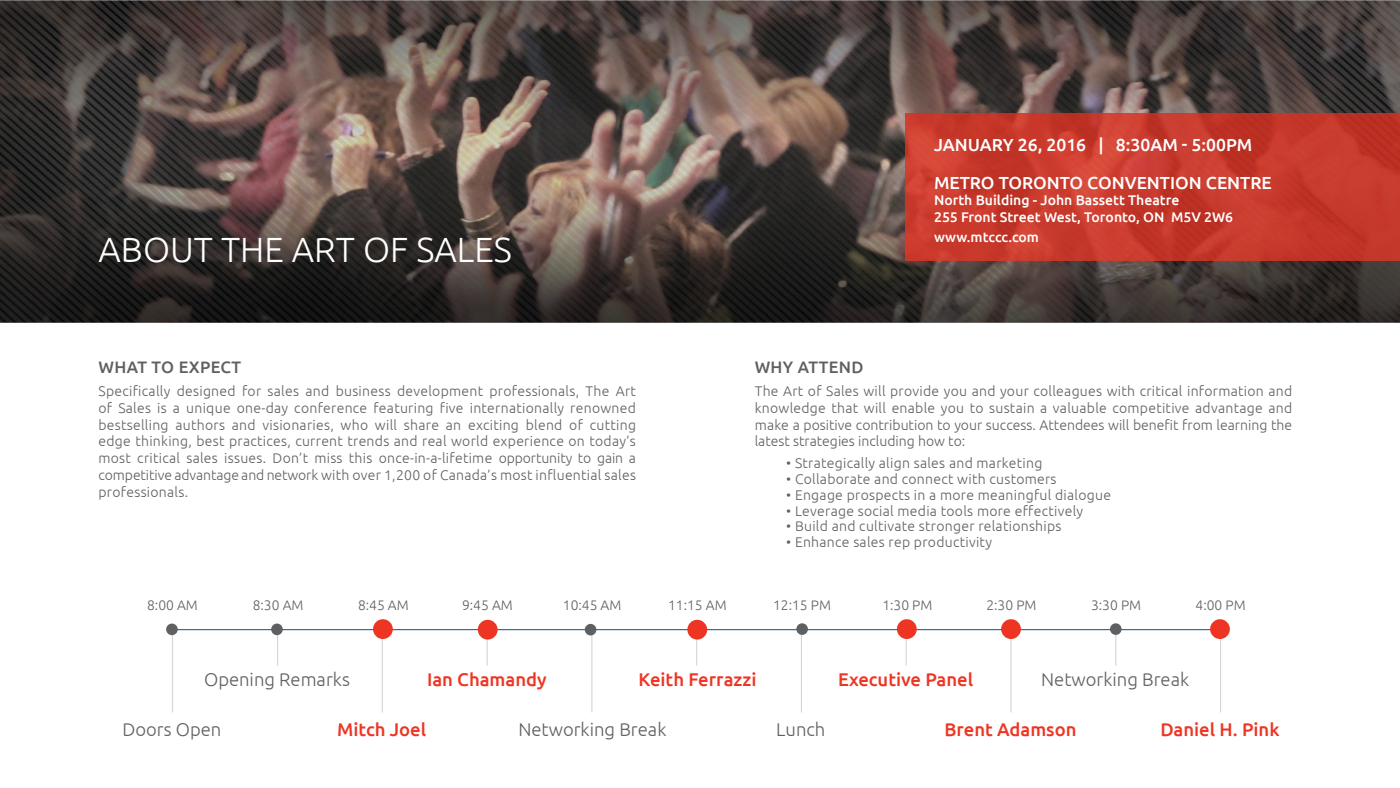
<style>
.page{position:relative;width:1400px;height:788px;background:#fff}
.page>*{position:absolute;margin:0;border:0;box-sizing:border-box;transform-origin:0 0}
.t1{font:300 35px "Ubuntu";color:#fff}
.t2{font:500 18.46px "Ubuntu";color:#ee3524}
.t3{font:300 18.46px "Ubuntu";color:#5f6062}
.t4{font:500 17.5px/37.8px "Ubuntu";color:#fff}
.t5{font:500 16.62px "Ubuntu";letter-spacing:.02em;color:#5f6062}
.t6{font:300 14px/16.8px "Ubuntu";letter-spacing:.02em;color:#5f6062;text-align:justify}
.t7{font:500 14px/16.8px "Ubuntu";color:#fff}
.t8{font:300 13.83px "Ubuntu";color:#5f6062}
</style>
<div class="page">
<svg style="left:0;top:0;width:1400px;height:322px;background:#4c413d"></svg>
<svg style="left:906px;top:113px;width:494px;height:148px;background:#c7392c"></svg>
<hr style="left:172px;top:630px;width:1px;height:82px;background:#d4d6d7">
<hr style="left:277px;top:630px;width:1px;height:35px;background:#d4d6d7">
<hr style="left:382px;top:630px;width:1px;height:82px;background:#d4d6d7">
<hr style="left:487px;top:630px;width:1px;height:35px;background:#d4d6d7">
<hr style="left:591px;top:630px;width:1px;height:82px;background:#d4d6d7">
<hr style="left:696px;top:630px;width:1px;height:35px;background:#d4d6d7">
<hr style="left:801px;top:630px;width:1px;height:82px;background:#d4d6d7">
<hr style="left:906px;top:630px;width:1px;height:35px;background:#d4d6d7">
<hr style="left:1010px;top:630px;width:2px;height:82px;background:#d4d6d7">
<hr style="left:1115px;top:630px;width:1px;height:35px;background:#d4d6d7">
<hr style="left:1220px;top:630px;width:1px;height:82px;background:#d4d6d7">
<hr style="left:172px;top:629px;width:1054px;height:1px;background:#005288">
<div style="left:271px;top:623px;width:12px;height:12px;background:#5f6062;border-radius:50%"></div>
<div style="left:373px;top:619px;width:20px;height:20px;background:#ee3524;border-radius:50%"></div>
<div style="left:585px;top:623px;width:11px;height:12px;background:#5f6062;border-radius:50%"></div>
<div style="left:796px;top:623px;width:12px;height:12px;background:#5f6062;border-radius:50%"></div>
<div style="left:1110px;top:623px;width:12px;height:12px;background:#5f6062;border-radius:50%"></div>
<div style="left:897px;top:619px;width:20px;height:20px;background:#ee3524;border-radius:50%"></div>
<div style="left:1001px;top:619px;width:20px;height:20px;background:#ee3524;border-radius:50%"></div>
<div style="left:1210px;top:619px;width:20px;height:20px;background:#ee3524;border-radius:50%"></div>
<div style="left:687px;top:619px;width:20px;height:20px;background:#ee3524;border-radius:50%"></div>
<div style="left:166px;top:623px;width:12px;height:12px;background:#5f6062;border-radius:50%"></div>
<div style="left:478px;top:619px;width:20px;height:20px;background:#ee3524;border-radius:50%"></div>
<h1 class="t1" style="left:99px;top:229px;width:415px">ABOUT THE ART OF SALES</h1>
<p class="t4" style="left:934px;top:125px;width:320px">JANUARY 26, 2016 | 8:30AM - 5:00PM<br>Metro To ronto</p>
<p class="t4" style="left:1087px;top:163px;width:61px">Convent</p>
<p class="t4" style="left:1170px;top:163px;width:59px">ion Cent</p>
<p class="t4" style="left:1250px;top:163px;width:21px">re</p>
<p class="t7" style="left:934px;top:191px;width:301px">North Building - John Bassett Theatre<br>255 Front Street West, Toronto, ON M5V 2W6</p>
<p class="t7" style="left:934px;top:228px;width:106px">www.mtccc.com</p>
<p class="t5" style="left:99px;top:357px;width:144px">WHAT TO EXPECT</p>
<p class="t5" style="left:755px;top:357px;width:110px">WHY ATTEND</p>
<p class="t6" style="left:755px;top:382px;width:539px">The Art of Sales will provide you and your colleagues with critical information and knowledge that will enable you to sustain a valuable competitive advantage and make a positive contribution to your success. Attendees will benefit from learning the latest strategies including how to:</p>
<p class="t6" style="left:786px;top:454px;width:258px">• Strategically align sales and marketing</p>
<p class="t6" style="left:786px;top:470px;width:272px">• Collaborate and connect with customers</p>
<p class="t6" style="left:786px;top:486px;width:326px">• Engage prospects in a more meaningful dialogue</p>
<p class="t6" style="left:786px;top:502px;width:298px">• Leverage social media tools more effectively</p>
<p class="t6" style="left:786px;top:517px;width:277px">• Build and cultivate stronger relationships</p>
<p class="t6" style="left:786px;top:533px;width:207px">• Enhance sales rep productivity</p>
<p class="t6" style="left:99px;top:382px;width:539px">Specifically designed for sales and business development professionals, The Art of Sales is a unique one-day conference featuring five internationally renowned bestselling authors and visionaries, who will share an exciting blend of cutting edge thinking, best practices, current trends and real world experience on today’s most critical sales issues. Don’t miss this once-in-a-lifetime opportunity to gain a competitive advantage and network with over 1,200 of Canada’s most influential sales professionals.</p>
<p class="t8" style="left:147px;top:597px;width:52px">8:00 AM</p>
<p class="t8" style="left:253px;top:597px;width:52px">8:30 AM</p>
<p class="t8" style="left:358px;top:597px;width:52px">8:45 AM</p>
<p class="t8" style="left:462px;top:597px;width:52px">9:45 AM</p>
<p class="t8" style="left:563px;top:597px;width:60px">10:45 AM</p>
<p class="t8" style="left:668px;top:597px;width:60px">11:15 AM</p>
<p class="t8" style="left:773px;top:597px;width:59px">12:15 PM</p>
<p class="t8" style="left:882px;top:597px;width:52px">1:30 PM</p>
<p class="t8" style="left:986px;top:597px;width:52px">2:30 PM</p>
<p class="t8" style="left:1091px;top:597px;width:52px">3:30 PM</p>
<p class="t8" style="left:1196px;top:597px;width:52px">4:00 PM</p>
<h2 class="t3" style="left:204px;top:668px;width:147px">Opening Remarks</h2>
<h2 class="t2" style="left:638px;top:667px;width:119px">Keith Ferrazzi</h2>
<h2 class="t2" style="left:337px;top:717px;width:91px">Mitch Joel</h2>
<h2 class="t3" style="left:776px;top:718px;width:51px">Lunch</h2>
<h2 class="t2" style="left:427px;top:667px;width:121px">Ian Chamandy</h2>
<h2 class="t3" style="left:518px;top:718px;width:149px">Networking Break</h2>
<h2 class="t3" style="left:122px;top:718px;width:100px">Doors Open</h2>
<h2 class="t2" style="left:838px;top:667px;width:137px">Executive Panel</h2>
<h2 class="t2" style="left:944px;top:717px;width:134px">Brent Adamson</h2>
<h2 class="t3" style="left:1041px;top:668px;width:149px">Networking Break</h2>
<h2 class="t2" style="left:1160px;top:717px;width:121px">Daniel H. Pink</h2>
</div>
